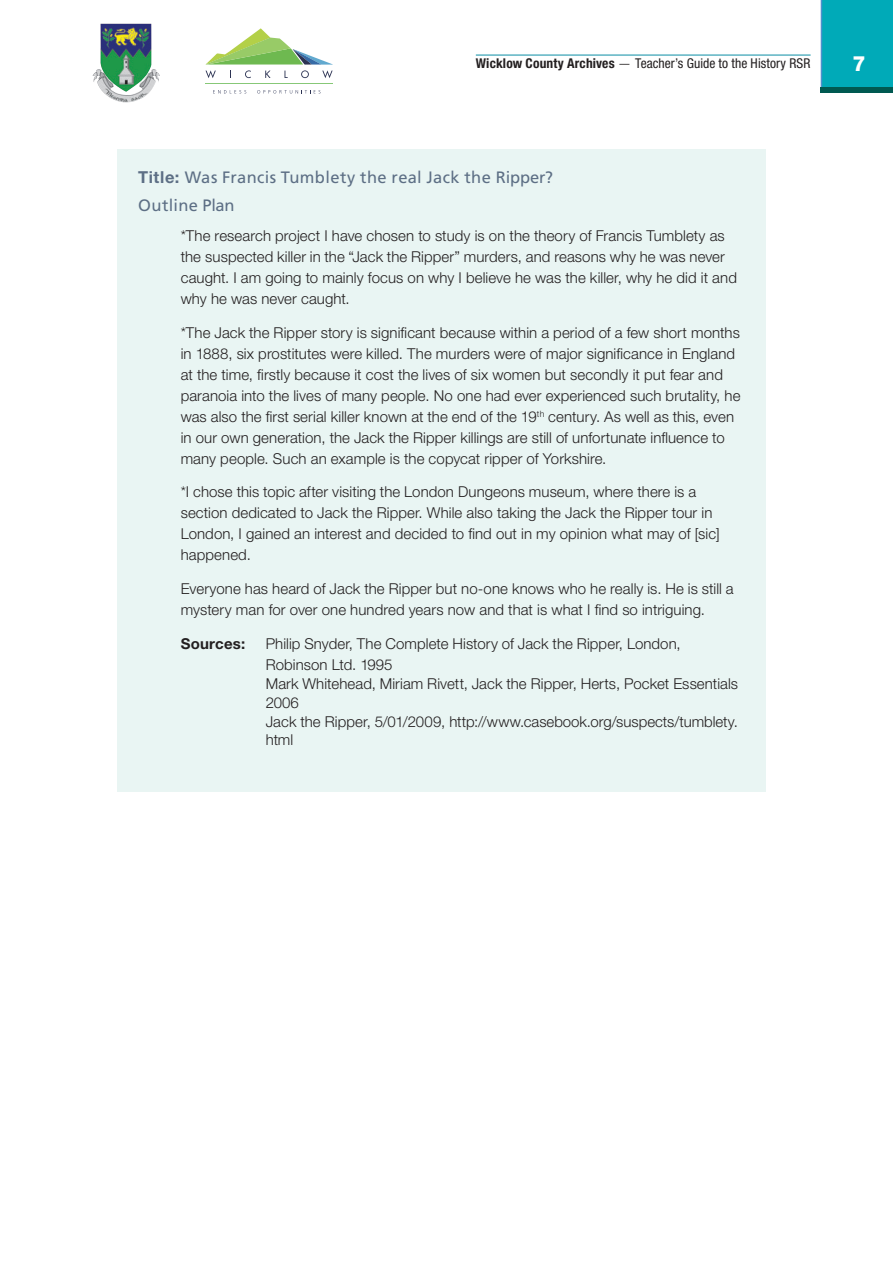
<style>
.page{position:relative;width:893px;height:1263px;background:#fff}
.page>*{position:absolute;margin:0;border:0;box-sizing:border-box;transform-origin:0 0}
.t1{font:800 21px "Helvetica Neue";color:#fff}
.t2{font:16.5px/28.3px "Frutiger LT Pro";letter-spacing:.02em;color:#5d6f85}
.t3{font:300 15px/21px "Helvetica Neue";letter-spacing:.005em;color:#231f20}
.t4{font:700 15px "Helvetica Neue";letter-spacing:.015em;color:#231f20}
.t5{font:condensed 13.5px "Helvetica Neue";letter-spacing:.005em;color:#231f20}
.s1{font-weight:700}
.s2{font-weight:300;font-stretch:normal}
.s3{font-family:"Helvetica Neue";font-weight:700}
</style>
<div class="page">
<hr style="left:476px;top:55px;width:335px;height:1px;background:#1692a8">
<svg style="left:205px;top:28px;width:128px;height:50px"></svg>
<svg style="left:213px;top:90px;width:33px;height:4px"></svg>
<svg style="left:257px;top:90px;width:63px;height:4px"></svg>
<hr style="left:205px;top:83px;width:127px;height:1px;background:#87c877">
<img style="left:92px;top:24px;width:61px;height:71px">
<div style="left:821px;top:0;width:72px;height:87px;background:#00aab8"></div>
<div style="left:821px;top:87px;width:72px;height:5px;background:#005951"></div>
<div style="left:117px;top:149px;width:648px;height:643px;background:#e9f5f3"></div>
<p class="t5" style="left:476px;top:56px;width:336px"><span class="s1">Wicklow County Archives</span> <span class="s2">—</span> Teacher’s Guide to the History RSR</p>
<h1 class="t1" style="left:852px;top:51px;width:15px">7</h1>
<p class="t2" style="left:138px;top:163px;width:416px"><span class="s3">Title:</span> Was Francis Tumblety the real Jack the Ripper?<br>Outline Plan</p>
<p class="t3" style="left:181px;top:225px;width:558px">*The research project I have chosen to study is on the theory of Francis Tumblety as the suspected killer in the “Jack the Ripper” murders, and reasons why he was never caught. I am going to mainly focus on why I believe he was the killer, why he did it and why he was never caught.</p>
<p class="t3" style="left:181px;top:321px;width:561px">*The Jack the Ripper story is significant because within a period of a few short months in 1888, six prostitutes were killed. The murders were of major significance in England at the time, firstly because it cost the lives of six women but secondly it put fear and paranoia into the lives of many people. No one had ever experienced such brutality, he was also the first serial killer known at the end of the 19<sup>th</sup> century. As well as this, even in our own generation, the Jack the Ripper killings are still of unfortunate influence to many people. Such an example is the copycat ripper of Yorkshire.</p>
<p class="t3" style="left:181px;top:481px;width:540px">*I chose this topic after visiting the London Dungeons museum, where there is a section dedicated to Jack the Ripper. While also taking the Jack the Ripper tour in London, I gained an interest and decided to find out in my opinion what may of [sic] happened.</p>
<p class="t3" style="left:181px;top:578px;width:554px">Everyone has heard of Jack the Ripper but no-one knows who he really is. He is still a mystery man for over one hundred years now and that is what I find so intriguing.</p>
<p class="t4" style="left:181px;top:634px;width:66px">Sources:</p>
<p class="t3" style="left:266px;top:633px;width:416px">Philip Snyder, The Complete History of Jack the Ripper, London,<br>Robinson Ltd. 1995</p>
<p class="t3" style="left:266px;top:674px;width:474px;line-height:18.9px">Mark Whitehead, Miriam Rivett, Jack the Ripper, Herts, Pocket Essentials 2006<br>Jack the Ripper, 5/01/2009, http://www.casebook.org/suspects/tumblety. html</p>
</div>
